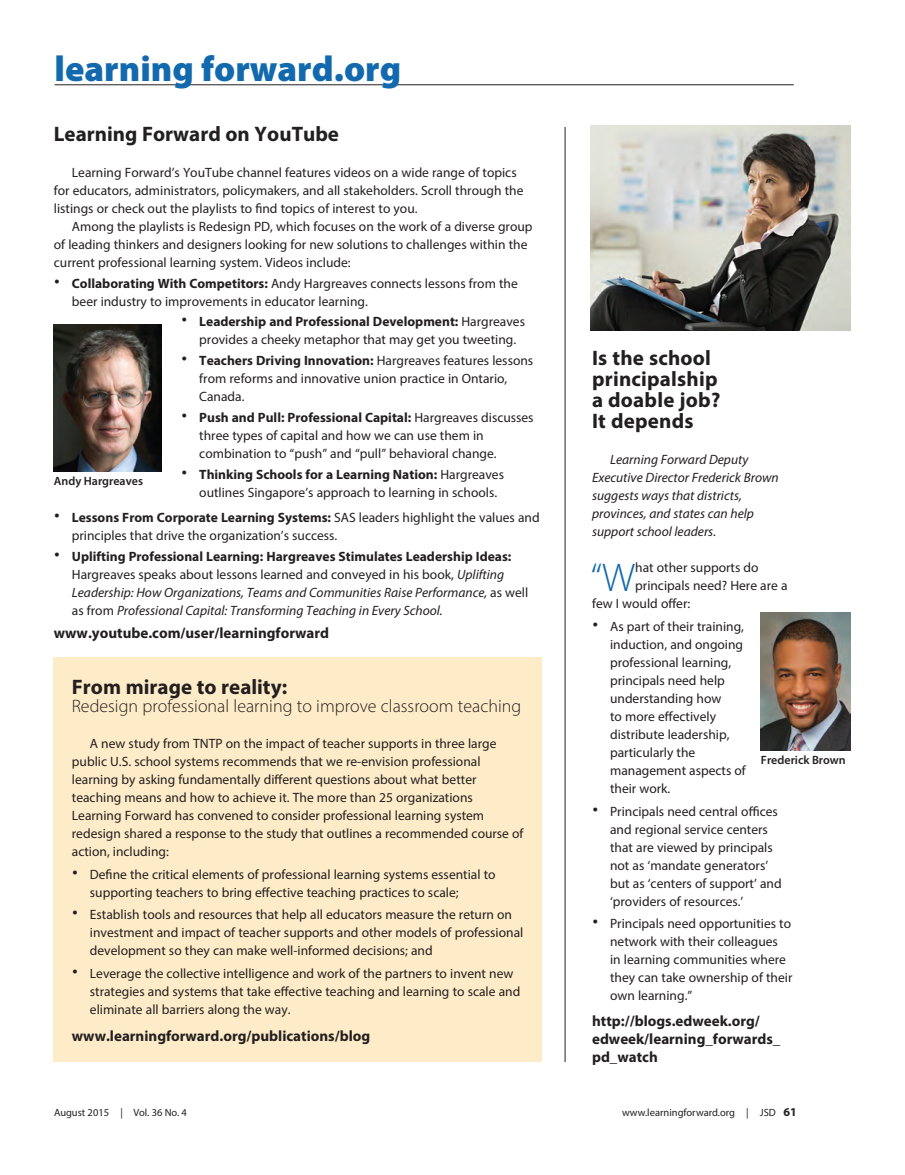
<style>
.page{position:relative;width:905px;height:1175px;background:#fff}
.page>*{position:absolute;margin:0;border:0;box-sizing:border-box;transform-origin:0 0}
.box{font:300 40.2px "Myriad Pro";color:#1269ad}
.t1{font:900 36px "Myriad Pro";color:#1269ad}
.box-2{font:700 21px/21px "Myriad Pro";color:#231f20}
.box-3{font:300 18px "Myriad Pro";color:#231f20}
.box-4{font:700 15px/18px "Myriad Pro";color:#231f20}
.box-5{font:13.5px/18px "Myriad Pro";color:#231f20}
.box-6{font:italic 13.5px/18px "Myriad Pro";color:#231f20}
.t2{font:600 12px "Myriad Pro";color:#231f20}
.t3{font:700 12px "Myriad Pro";color:#231f20}
.t4{font:10.5px "Myriad Pro";color:#231f20}
.s1{font-family:"Helvetica";font-weight:700;font-size:18px}
.s2{font-weight:700}
.s3{font-family:"Helvetica";font-weight:700;font-style:normal;font-size:18px}
.s4{font-weight:700;font-style:normal}
.s5{font-style:normal}
.s6{font-family:"Helvetica";font-size:18px}
</style>
<div class="page">
<hr style="left:564px;top:127px;width:1px;height:935px;background:#231f20">
<hr style="left:55px;top:84px;width:738px;height:1px;background:#231f20">
<img style="left:590px;top:125px;width:260px;height:206px">
<div style="left:54px;top:657px;width:488px;height:405px;background:#feecc8"></div>
<img style="left:54px;top:325px;width:108px;height:146px">
<img style="left:760px;top:612px;width:90px;height:138px">
<p class="t1" style="left:55px;top:45px;width:348px">learning forward.org</p>
<p class="box-2" style="left:54px;top:123px;width:287px">Learning Forward on YouTube</p>
<p class="box-5" style="left:54px;top:163px;width:471px;text-indent:18px">Learning Forward’s YouTube channel features videos on a wide range of topics for educators, administrators, policymakers, and all stakeholders. Scroll through the listings or check out the playlists to find topics of interest to you.</p>
<p class="box-5" style="left:54px;top:217px;width:480px;text-indent:18px">Among the playlists is Redesign PD, which focuses on the work of a diverse group of leading thinkers and designers looking for new solutions to challenges within the current professional learning system. Videos include:</p>
<p class="box-5" style="left:72px;top:274px;width:447px;text-indent:-18px"><span class="s1">•</span> <span class="s2">Collaborating With Competitors:</span> Andy Hargreaves connects lessons from the beer industry to improvements in educator learning.</p>
<p class="t2" style="left:54px;top:473px;width:91px">Andy Hargreaves</p>
<p class="box-5" style="left:199px;top:312px;width:327px;text-indent:-18px"><span class="s1">•</span> <span class="s2">Leadership and Professional Development:</span> Hargreaves provides a cheeky metaphor that may get you tweeting.</p>
<p class="box-5" style="left:199px;top:351px;width:335px;text-indent:-18px"><span class="s1">•</span> <span class="s2">Teachers Driving Innovation:</span> Hargreaves features lessons from reforms and innovative union practice in Ontario,<br>Canada.</p>
<p class="box-5" style="left:199px;top:408px;width:336px;text-indent:-18px"><span class="s1">•</span> <span class="s2">Push and Pull: Professional Capital:</span> Hargreaves discusses three types of capital and how we can use them in combination to “push” and “pull” behavioral change.</p>
<p class="box-5" style="left:199px;top:465px;width:306px;text-indent:-18px"><span class="s1">•</span> <span class="s2">Thinking Schools for a Learning Nation:</span> Hargreaves outlines Singapore’s approach to learning in schools.</p>
<p class="box-5" style="left:72px;top:508px;width:469px;text-indent:-18px"><span class="s1">•</span> <span class="s2">Lessons From Corporate Learning Systems:</span> SAS leaders highlight the values and principles that drive the organization’s success.</p>
<p class="box-6" style="left:72px;top:547px;width:458px;text-indent:-18px"><span class="s3">•</span> <span class="s4">Uplifting Professional Learning: Hargreaves Stimulates Leadership Ideas:<br></span><span class="s5">Hargreaves speaks about lessons learned and conveyed in his book,</span> Uplifting Leadership: How Organizations, Teams and Communities Raise Performance, <span class="s5">as well as from</span> Professional Capital: Transforming Teaching in Every School.</p>
<p class="box-4" style="left:54px;top:623px;width:277px">www.youtube.com/user/learningforward</p>
<p class="box-2" style="left:72px;top:676px;width:217px">From mirage to reality:</p>
<p class="box-3" style="left:72px;top:695px;width:451px">Redesign professional learning to improve classroom teaching</p>
<p class="box-5" style="left:72px;top:734px;width:453px;text-indent:18px">A new study from TNTP on the impact of teacher supports in three large public U.S. school systems recommends that we re-envision professional learning by asking fundamentally different questions about what better teaching means and how to achieve it. The more than 25 organizations Learning Forward has convened to consider professional learning system redesign shared a response to the study that outlines a recommended course of action, including:</p>
<p class="box-5" style="left:90px;top:865px;width:407px;text-indent:-18px"><span class="s6">•</span> Define the critical elements of professional learning systems essential to supporting teachers to bring effective teaching practices to scale;</p>
<p class="box-5" style="left:90px;top:905px;width:435px;text-indent:-18px"><span class="s6">•</span> Establish tools and resources that help all educators measure the return on investment and impact of teacher supports and other models of professional development so they can make well-informed decisions; and</p>
<p class="box-5" style="left:90px;top:964px;width:432px;text-indent:-18px"><span class="s6">•</span> Leverage the collective intelligence and work of the partners to invent new strategies and systems that take effective teaching and learning to scale and eliminate all barriers along the way.</p>
<p class="box-4" style="left:72px;top:1026px;width:300px">www.learningforward.org/publications/blog</p>
<p class="box-2" style="left:592px;top:347px;width:130px">Is the school principalship a doable job?<br>It depends</p>
<p class="box-6" style="left:592px;top:451px;width:188px;text-indent:18px">Learning Forward Deputy<br>Executive Director Frederick Brown suggests ways that districts, provinces, and states can help support school leaders.</p>
<p class="box" style="left:590px;top:553px;width:46px">“W</p>
<p class="box-5" style="left:635px;top:559px;width:125px">hat other supports do</p>
<p class="box-5" style="left:635px;top:577px;width:154px">principals need? Here are a</p>
<p class="box-5" style="left:592px;top:595px;width:100px">few I would offer:</p>
<p class="box-5" style="left:610px;top:617px;width:137px;text-indent:-18px"><span class="s6">•</span> As part of their training, induction, and ongoing professional learning, principals need help understanding how<br>to more effectively distribute leadership, particularly the management aspects of their work.</p>
<p class="box-5" style="left:610px;top:802px;width:173px;text-indent:-18px"><span class="s6">•</span> Principals need central offices and regional service centers that are viewed by principals not as ‘mandate generators’ but as ‘centers of support’ and ‘providers of resources.’</p>
<p class="box-5" style="left:610px;top:914px;width:184px;text-indent:-18px"><span class="s6">•</span> Principals need opportunities to network with their colleagues<br>in learning communities where they can take ownership of their own learning.”</p>
<p class="box-4" style="left:592px;top:1011px;width:190px">http://blogs.edweek.org/ edweek/learning_forwards_ pd_watch</p>
<p class="t2" style="left:760px;top:752px;width:86px">Frederick Brown</p>
<p class="t4" style="left:54px;top:1106px;width:134px">August 2015 | Vol. 36 No. 4</p>
<p class="t4" style="left:622px;top:1106px;width:155px">www.learningforward.org | JSD</p>
<p class="t3" style="left:783px;top:1104px;width:15px">61</p>
</div>
